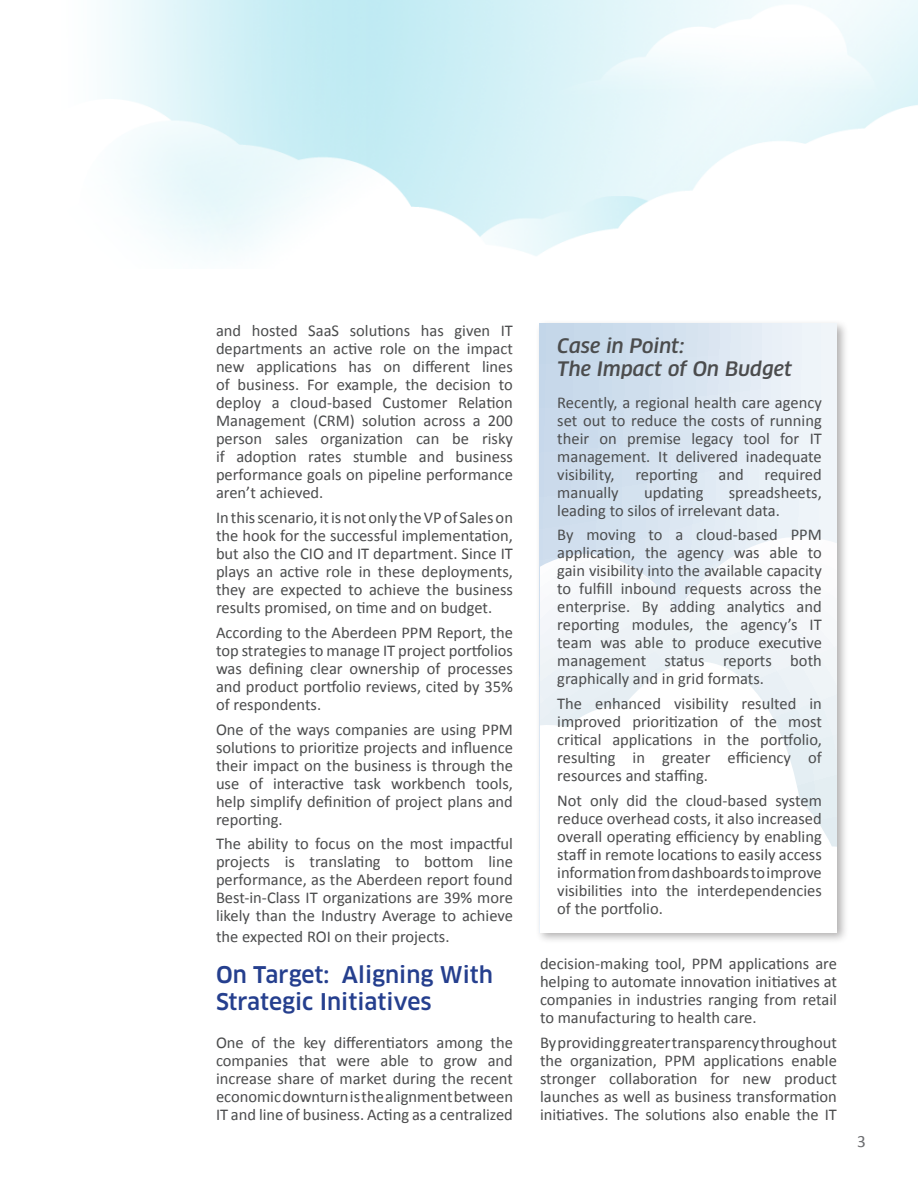
<style>
.page{position:relative;width:918px;height:1188px;background:#fff}
.page>*{position:absolute;margin:0;border:0;box-sizing:border-box;transform-origin:0 0}
.t1{font:500 22.5px/27px "Clan Pro";color:#253f8e}
.t2{font:italic 500 19.5px "Clan Pro";color:#4b4c4d}
.t3{font:17.25px "Calibri";color:#6c6d70}
.t4{font:16.5px/18px "Calibri";color:#4b4c4d;text-align:justify}
</style>
<div class="page">
<div style="left:535px;top:319px;width:314px;height:625px;background:#231f20;opacity:.35"></div>
<div style="left:540px;top:324px;width:297px;height:608px;background:linear-gradient(to right,#c4d6e9,#f1f6fa)"></div>
<svg style="left:540px;top:537px;width:297px;height:25px"></svg>
<svg style="left:540px;top:562px;width:297px;height:370px"></svg>
<p class="t4" style="left:216px;top:321px;width:299px">and hosted SaaS solutions has given IT departments an active role on the impact new applications has on different lines of business. For example, the decision to deploy a cloud-based Customer Relation Management (CRM) solution across a 200 person sales organization can be risky if adoption rates stumble and business performance goals on pipeline performance aren’t achieved.</p>
<p class="t4" style="left:216px;top:508px;width:299px">In this scenario, it is not only the VP of Sales on the hook for the successful implementation, but also the CIO and IT department. Since IT plays an active role in these deployments, they are expected to achieve the business results promised, on time and on budget.</p>
<p class="t4" style="left:216px;top:623px;width:298px">According to the Aberdeen PPM Report, the top strategies to manage IT project portfolios was defining clear ownership of processes and product portfolio reviews, cited by 35% of respondents.</p>
<p class="t4" style="left:216px;top:719px;width:298px">One of the ways companies are using PPM solutions to prioritize projects and influence their impact on the business is through the use of interactive task workbench tools, help simplify definition of project plans and reporting.</p>
<p class="t4" style="left:216px;top:834px;width:298px">The ability to focus on the most impactful projects is translating to bottom line performance, as the Aberdeen report found Best-in-Class IT organizations are 39% more likely than the Industry Average to achieve</p>
<p class="t4" style="left:216px;top:927px;width:235px">the expected ROI on their projects.</p>
<p class="t1" style="left:216px;top:961px;width:279px">On Target: Aligning With<br>Strategic Initiatives</p>
<p class="t4" style="left:216px;top:1033px;width:299px">One of the key differentiators among the companies that were able to grow and increase share of market during the recent economic downturn is the alignment between IT and line of business. Acting as a centralized</p>
<p class="t2" style="left:557px;top:334px;width:129px">Case in Point:</p>
<p class="t2" style="left:557px;top:358px;width:236px">The Impact of On Budget</p>
<p class="t4" style="left:557px;top:392px;width:266px">Recently, a regional health care agency set out to reduce the costs of running their on premise legacy tool for IT management. It delivered inadequate visibility,</p>
<p class="t4" style="left:635px;top:464px;width:64px">reporting</p>
<p class="t4" style="left:719px;top:464px;width:27px">and</p>
<p class="t4" style="left:765px;top:464px;width:59px">required</p>
<p class="t4" style="left:557px;top:482px;width:266px;text-indent:172px">spreadsheets, leading to silos of irrelevant data.</p>
<p class="t4" style="left:557px;top:525px;width:266px">By moving to a cloud-based PPM application, the agency was able to gain visibility into the available capacity to fulfill inbound requests across the enterprise. By adding analytics and reporting modules, the agency’s IT team was able to produce executive management status reports both graphically and in grid formats.</p>
<p class="t4" style="left:557px;top:694px;width:266px">The enhanced visibility resulted in improved prioritization of the most critical applications in the portfolio, resulting in greater efficiency of resources and staffing.</p>
<p class="t4" style="left:557px;top:791px;width:266px">Not only did the cloud-based system reduce overhead costs, it also increased overall operating efficiency by enabling staff in remote locations to easily access information from dashboards to improve visibilities into the interdependencies of the portfolio.</p>
<p class="t4" style="left:557px;top:482px;width:63px">manually</p>
<p class="t4" style="left:644px;top:482px;width:61px">updating</p>
<p class="t4" style="left:540px;top:954px;width:298px">decision-making tool, PPM applications are helping to automate innovation initiatives at companies in industries ranging from retail to manufacturing to health care.</p>
<p class="t4" style="left:540px;top:1033px;width:298px">By providing greater transparency throughout the organization, PPM applications enable stronger collaboration for new product launches as well as business transformation initiatives. The solutions also enable the IT</p>
<p class="t3" style="left:857px;top:1131px;width:10px">3</p>
</div>
